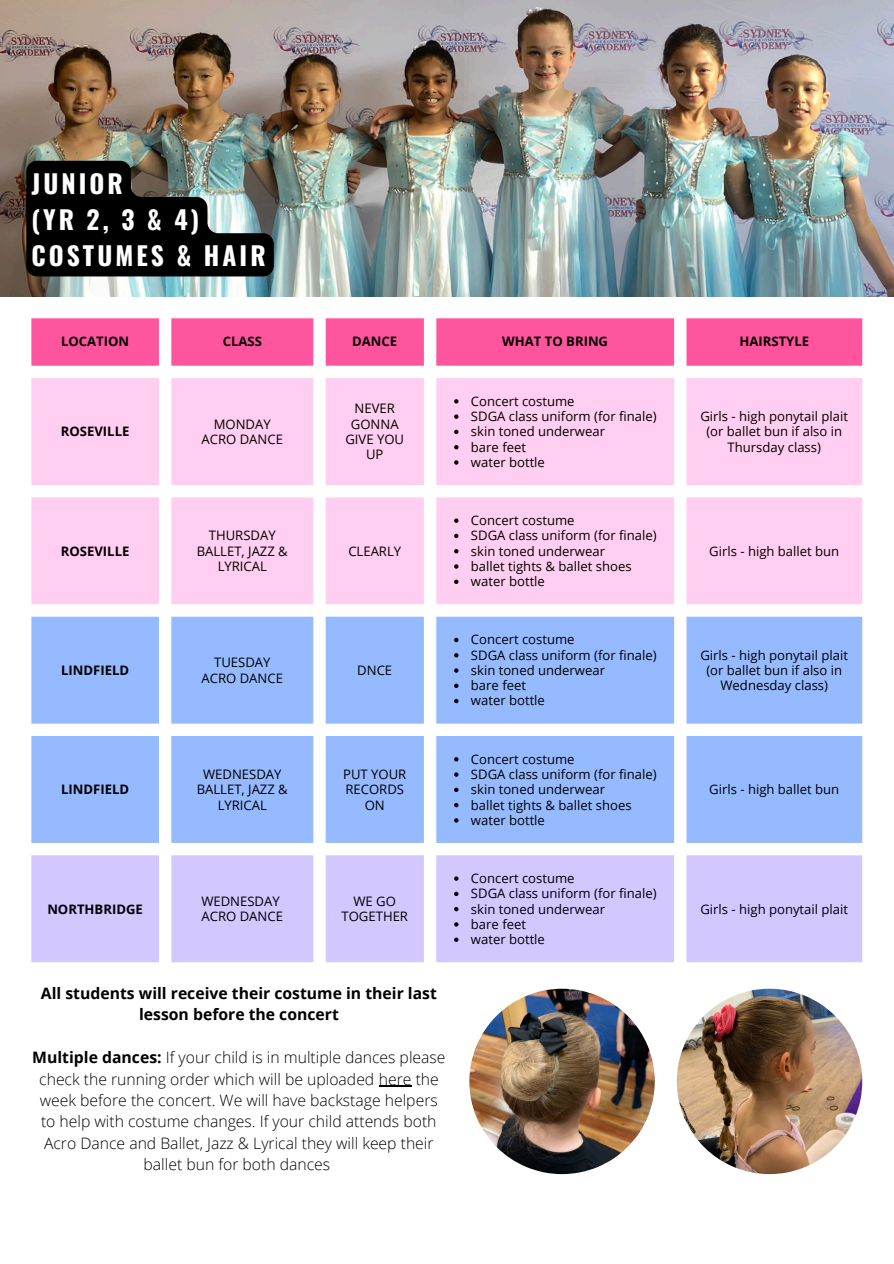
<style>
.page{position:relative;width:894px;height:1264px;background:#fff}
.page>*{position:absolute;margin:0;border:0;box-sizing:border-box;transform-origin:0 0}
.t1{font:700 25.5px/36.2px "Oswald";letter-spacing:.12em;color:#fff}
.t2{font:300 15.75px/21.3px "Open Sans";color:#000;text-align:center}
.t3{font:700 15.75px/21.3px "Open Sans";color:#000;text-align:center}
.t4{font:13.05px/15.3px "Open Sans";color:#000;text-align:center}
.t5{font:700 13.05px "Open Sans";color:#000}
.s1{font-weight:700}
</style>
<div class="page">
<img style="left:0;top:0;width:893px;height:296px">
<img style="left:469px;top:988px;width:185px;height:186px">
<svg style="left:26px;top:161px;width:248px;height:115px;background:#232725"></svg>
<img style="left:676px;top:988px;width:186px;height:186px">
<hr style="left:379px;top:1085px;width:32px;height:1px;background:#000">
<svg style="left:31px;top:318px;width:831px;height:48px;background:#ff61a6"></svg>
<svg style="left:31px;top:378px;width:831px;height:226px;background:#fed3f1"></svg>
<svg style="left:31px;top:616px;width:831px;height:227px;background:#a1c1fe"></svg>
<svg style="left:31px;top:855px;width:831px;height:107px;background:#d4cafe"></svg>
<svg style="left:454px;top:399px;width:4px;height:4px"></svg>
<svg style="left:454px;top:414px;width:4px;height:5px"></svg>
<svg style="left:454px;top:430px;width:4px;height:4px"></svg>
<svg style="left:454px;top:445px;width:4px;height:4px"></svg>
<svg style="left:454px;top:460px;width:4px;height:4px"></svg>
<svg style="left:454px;top:518px;width:4px;height:5px"></svg>
<svg style="left:454px;top:534px;width:4px;height:4px"></svg>
<svg style="left:454px;top:549px;width:4px;height:4px"></svg>
<svg style="left:454px;top:564px;width:4px;height:4px"></svg>
<svg style="left:454px;top:579px;width:4px;height:5px"></svg>
<svg style="left:454px;top:638px;width:4px;height:4px"></svg>
<svg style="left:454px;top:653px;width:4px;height:4px"></svg>
<svg style="left:454px;top:668px;width:4px;height:4px"></svg>
<svg style="left:454px;top:683px;width:4px;height:5px"></svg>
<svg style="left:454px;top:699px;width:4px;height:4px"></svg>
<svg style="left:454px;top:757px;width:4px;height:4px"></svg>
<svg style="left:454px;top:772px;width:4px;height:4px"></svg>
<svg style="left:454px;top:787px;width:4px;height:5px"></svg>
<svg style="left:454px;top:803px;width:4px;height:4px"></svg>
<svg style="left:454px;top:818px;width:4px;height:4px"></svg>
<svg style="left:454px;top:876px;width:4px;height:4px"></svg>
<svg style="left:454px;top:891px;width:4px;height:5px"></svg>
<svg style="left:454px;top:907px;width:4px;height:4px"></svg>
<svg style="left:454px;top:922px;width:4px;height:4px"></svg>
<svg style="left:454px;top:937px;width:4px;height:4px"></svg>
<p class="t1" style="left:31px;top:164px;width:236px">JUNIOR<br>(YR 2, 3 &amp; 4)<br>COSTUMES &amp; HAIR</p>
<p class="t5" style="left:61px;top:332px;width:70px">LOCATION</p>
<p class="t5" style="left:223px;top:332px;width:41px">CLASS</p>
<p class="t5" style="left:352px;top:332px;width:47px">DANCE</p>
<p class="t5" style="left:502px;top:332px;width:107px">WHAT TO BRING</p>
<p class="t5" style="left:739px;top:332px;width:71px">HAIRSTYLE</p>
<p class="t5" style="left:61px;top:422px;width:70px">ROSEVILLE</p>
<p class="t5" style="left:61px;top:541px;width:70px">ROSEVILLE</p>
<p class="t5" style="left:61px;top:661px;width:69px">LINDFIELD</p>
<p class="t5" style="left:61px;top:780px;width:69px">LINDFIELD</p>
<p class="t5" style="left:47px;top:899px;width:97px">NORTHBRIDGE</p>
<p class="t4" style="left:214px;top:416px;width:58px">MONDAY</p>
<p class="t4" style="left:201px;top:431px;width:83px">ACRO DANCE</p>
<p class="t4" style="left:345px;top:400px;width:60px">NEVER<br>GONNA<br>GIVE YOU<br>UP</p>
<p class="t4" style="left:209px;top:527px;width:68px">THURSDAY</p>
<p class="t4" style="left:197px;top:543px;width:93px">BALLET, JAZZ &amp;<br>LYRICAL</p>
<p class="t4" style="left:348px;top:543px;width:54px">CLEARLY</p>
<p class="t4" style="left:214px;top:654px;width:58px">TUESDAY</p>
<p class="t4" style="left:201px;top:670px;width:83px">ACRO DANCE</p>
<p class="t4" style="left:203px;top:766px;width:80px">WEDNESDAY</p>
<p class="t4" style="left:197px;top:781px;width:93px">BALLET, JAZZ &amp;<br>LYRICAL</p>
<p class="t4" style="left:201px;top:893px;width:80px">WEDNESDAY</p>
<p class="t4" style="left:201px;top:908px;width:83px">ACRO DANCE</p>
<p class="t4" style="left:357px;top:662px;width:36px">DNCE</p>
<p class="t4" style="left:343px;top:766px;width:65px">PUT YOUR<br>RECORDS<br>ON</p>
<p class="t4" style="left:341px;top:893px;width:68px">WE GO<br>TOGETHER</p>
<p class="t3" style="left:41px;top:982px;width:397px">All students will receive their costume in their last lesson before the concert</p>
<p class="t2" style="left:32px;top:1046px;width:414px"><span class="s1">Multiple dances:</span> If your child is in multiple dances please check the running order which will be uploaded here the week before the concert. We will have backstage helpers to help with costume changes. If your child attends both Acro Dance and Ballet, Jazz &amp; Lyrical they will keep their ballet bun for both dances</p>
<p class="t4" style="left:471px;top:393px;width:105px">Concert costume</p>
<p class="t4" style="left:471px;top:408px;width:187px">SDGA class uniform (for finale)</p>
<p class="t4" style="left:471px;top:423px;width:135px">skin toned underwear</p>
<p class="t4" style="left:471px;top:439px;width:57px">bare feet</p>
<p class="t4" style="left:471px;top:454px;width:75px">water bottle</p>
<p class="t4" style="left:471px;top:512px;width:105px">Concert costume</p>
<p class="t4" style="left:471px;top:527px;width:187px">SDGA class uniform (for finale)</p>
<p class="t4" style="left:471px;top:543px;width:135px">skin toned underwear</p>
<p class="t4" style="left:471px;top:558px;width:162px">ballet tights &amp; ballet shoes</p>
<p class="t4" style="left:471px;top:573px;width:75px">water bottle</p>
<p class="t4" style="left:471px;top:631px;width:105px">Concert costume</p>
<p class="t4" style="left:471px;top:647px;width:187px">SDGA class uniform (for finale)</p>
<p class="t4" style="left:471px;top:662px;width:135px">skin toned underwear</p>
<p class="t4" style="left:471px;top:677px;width:57px">bare feet</p>
<p class="t4" style="left:471px;top:692px;width:75px">water bottle</p>
<p class="t4" style="left:471px;top:751px;width:105px">Concert costume</p>
<p class="t4" style="left:471px;top:766px;width:187px">SDGA class uniform (for finale)</p>
<p class="t4" style="left:471px;top:781px;width:135px">skin toned underwear</p>
<p class="t4" style="left:471px;top:796px;width:162px">ballet tights &amp; ballet shoes</p>
<p class="t4" style="left:471px;top:812px;width:75px">water bottle</p>
<p class="t4" style="left:471px;top:870px;width:105px">Concert costume</p>
<p class="t4" style="left:471px;top:885px;width:187px">SDGA class uniform (for finale)</p>
<h2 class="t4" style="left:471px;top:900px;width:135px">skin toned underwear</h2>
<p class="t4" style="left:471px;top:916px;width:57px">bare feet</p>
<p class="t4" style="left:471px;top:931px;width:75px">water bottle</p>
<p class="t4" style="left:700px;top:408px;width:149px">Girls - high ponytail plait (or ballet bun if also in<br>Thursday class)</p>
<p class="t4" style="left:709px;top:543px;width:131px">Girls - high ballet bun</p>
<p class="t4" style="left:700px;top:647px;width:149px">Girls - high ponytail plait (or ballet bun if also in<br>Wednesday class)</p>
<p class="t4" style="left:709px;top:781px;width:131px">Girls - high ballet bun</p>
<p class="t4" style="left:700px;top:900px;width:149px">Girls - high ponytail plait</p>
</div>
